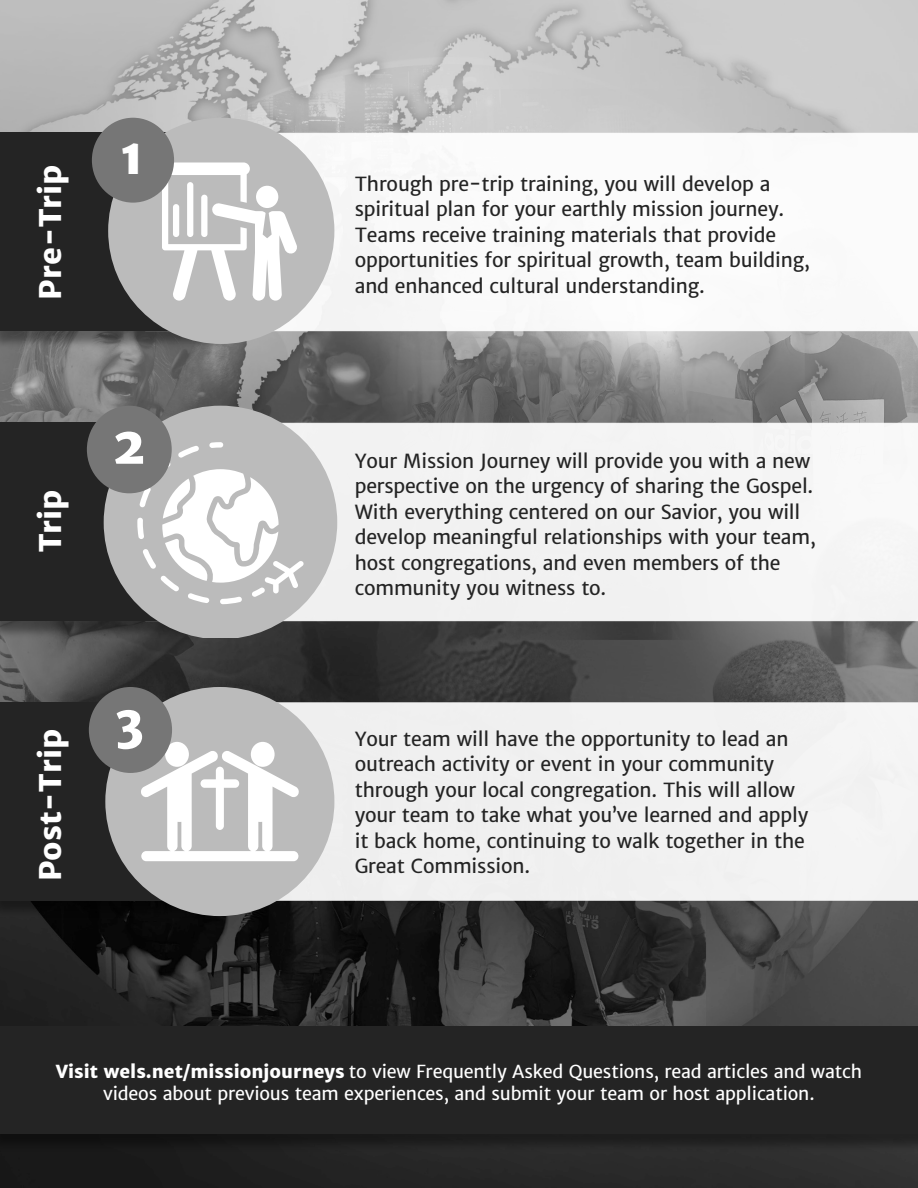
<style>
.page{position:relative;width:918px;height:1188px;background:#fff}
.page>*{position:absolute;margin:0;border:0;box-sizing:border-box;transform-origin:0 0}
.t1{font:800 51px "Merriweather Sans";color:#fff}
.t2{font:800 49.95px "Merriweather Sans";color:#fff}
.t3{font:800 49.35px "Merriweather Sans";color:#fff}
.t4{font:800 30px "Merriweather Sans";color:#fff}
.t5{font:19.5px/25.5px "Merriweather Sans";letter-spacing:-.01em;color:#242424}
.t6{font:18px/21.6px "Merriweather Sans";letter-spacing:-.01em;color:#fff;text-align:center}
.s1{font-weight:800}
</style>
<div class="page">
<img style="left:0;top:0;width:918px;height:1188px">
<svg style="left:334px;top:133px;width:584px;height:198px"></svg>
<div style="left:337px;top:423px;width:581px;height:198px;background:#f3f3f3"></div>
<div style="left:334px;top:702px;width:584px;height:199px;background:#f1f1f1"></div>
<div style="left:0;top:134px;width:231px;height:215px;background:#000;opacity:.39"></div>
<div style="left:0;top:133px;width:213px;height:198px;background:#242424"></div>
<div style="left:0;top:424px;width:231px;height:215px;background:#000;opacity:.39"></div>
<div style="left:0;top:423px;width:213px;height:198px;background:#242424"></div>
<div style="left:0;top:704px;width:231px;height:215px;background:#000;opacity:.39"></div>
<div style="left:0;top:702px;width:213px;height:199px;background:#242424"></div>
<div style="left:0;top:1028px;width:918px;height:124px;background:#000;opacity:.39"></div>
<div style="left:0;top:1027px;width:918px;height:107px;background:#242424"></div>
<svg style="left:105px;top:687px;width:229px;height:229px;fill:#bbb"></svg>
<svg style="left:174px;top:822px;width:11px;height:29px"></svg>
<div style="left:89px;top:687px;width:83px;height:86px;background:#767676;border-radius:50%"></div>
<svg style="left:108px;top:118px;width:226px;height:226px;fill:#bbb"></svg>
<div style="left:92px;top:118px;width:82px;height:85px;background:#767676;border-radius:50%"></div>
<svg style="left:104px;top:406px;width:233px;height:231px;fill:#bbb"></svg>
<div style="left:87px;top:406px;width:85px;height:87px;background:#767676;border-radius:50%"></div>
<p class="t4" style="left:31px;top:300px;width:137px;rotate:-90deg">Pre-Trip</p>
<h3 class="t3" style="left:119px;top:124px;width:27px">1</h3>
<p class="t4" style="left:31px;top:552px;width:64px;rotate:-90deg">Trip</p>
<h1 class="t1" style="left:112px;top:412px;width:37px">2</h1>
<p class="t4" style="left:31px;top:881px;width:154px;rotate:-90deg">Post-Trip</p>
<h2 class="t2" style="left:115px;top:690px;width:31px">3</h2>
<p class="t5" style="left:355px;top:171px;width:457px">Through pre-trip training, you will develop a spiritual plan for your earthly mission journey.<br>Teams receive training materials that provide opportunities for spiritual growth, team building, and enhanced cultural understanding.</p>
<p class="t5" style="left:355px;top:448px;width:462px">Your Mission Journey will provide you with a new perspective on the urgency of sharing the Gospel.<br>With everything centered on our Savior, you will develop meaningful relationships with your team, host congregations, and even members of the community you witness to.</p>
<p class="t5" style="left:355px;top:726px;width:455px">Your team will have the opportunity to lead an outreach activity or event in your community through your local congregation. This will allow your team to take what you’ve learned and apply it back home, continuing to walk together in the Great Commission.</p>
<p class="t6" style="left:56px;top:1061px;width:808px"><span class="s1">Visit wels.net/missionjourneys</span> to view Frequently Asked Questions, read articles and watch videos about previous team experiences, and submit your team or host application.</p>
</div>
